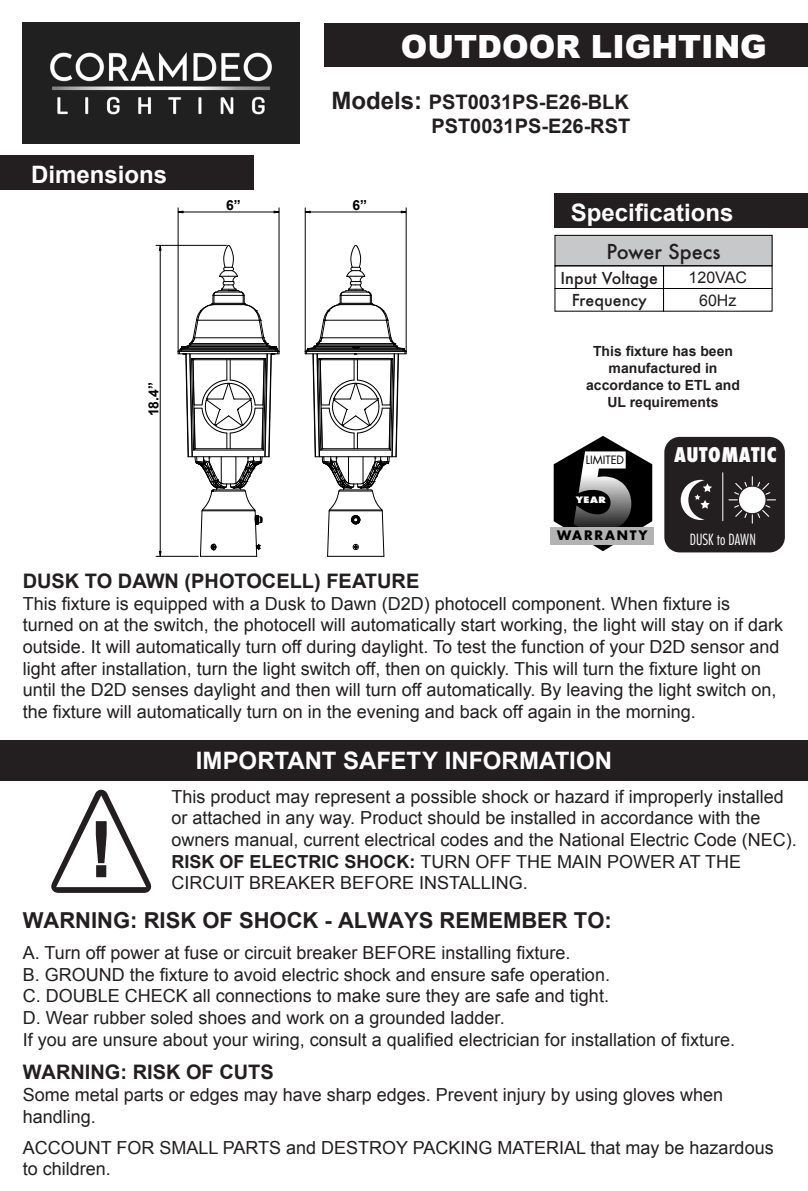
<style>
.page{position:relative;width:808px;height:1191px;background:#fff}
.page>*{position:absolute;margin:0;border:0;box-sizing:border-box;transform-origin:0 0}
.t1{font:900 32px "Arial";color:#fff}
.t2{font:700 24px "Arial";color:#fff}
.t3{font:500 24px "Futura";color:#fff}
.t4{font:700 22px "Arial";color:#231f20}
.t5{font:700 20px "Arial";color:#231f20}
.Paragraph_Style_1{font:500 20px "Futura";color:#231f20}
.t6{font:800 condensed 19.6px "Futura";letter-spacing:.025em;color:#fff}
.t7{font:18px/21.6px "Arial";color:#231f20}
.Paragraph_Style_1-2{font:500 16px "Futura";color:#231f20}
.Paragraph_Style_1-3{font:16px "Arial";color:#231f20}
.t8{font:300 condensed 15px "Futura Std";color:#fff}
.Paragraph_Style_1-4{font:700 14px/16.8px "Arial";color:#231f20;text-align:center}
.t9{font:700 13.8px "Arial";color:#000}
.t10{font:700 12.8px "Futura Std";letter-spacing:.145em;color:#000}
.t11{font:11.2px "Futura Std";color:#000}
.t12{font:800 8.6px "Futura Std";color:#fff;scale:1.11 1}
.s1{font-size:24px}
.s2{font-weight:700}
</style>
<div class="page">
<div style="left:325px;top:23px;width:483px;height:44px;background:#231f20"></div>
<div style="left:0;top:155px;width:253px;height:35px;background:#231f20"></div>
<img style="left:23px;top:23px;width:277px;height:121px">
<div style="left:554px;top:193px;width:254px;height:35px;background:#231f20"></div>
<div style="left:555px;top:235px;width:217px;height:31px;background:#c7c8ca"></div>
<div style="left:554px;top:235px;width:218px;height:31px;border:1px solid #000"></div>
<div style="left:554px;top:265px;width:110px;height:24px;border:1px solid #000"></div>
<div style="left:663px;top:265px;width:109px;height:24px;border:1px solid #000"></div>
<div style="left:554px;top:288px;width:110px;height:24px;border:1px solid #000"></div>
<div style="left:663px;top:288px;width:109px;height:24px;border:1px solid #000"></div>
<svg style="left:554px;top:436px;width:98px;height:115px"></svg>
<div style="left:550px;top:527px;width:104px;height:17px;background:#b3b3b3"></div>
<div style="left:664px;top:437px;width:121px;height:115px;background:#231f20;border-radius:15px"></div>
<svg style="left:681px;top:480px;width:31px;height:40px"></svg>
<svg style="left:722px;top:472px;width:54px;height:52px"></svg>
<div style="left:0;top:740px;width:808px;height:40px;background:#231f20"></div>
<svg style="left:37px;top:780px;width:128px;height:113px"></svg>
<hr style="left:156px;top:556px;width:42px;height:1px;background:#000">
<hr style="left:156px;top:245px;width:70px;height:1px;background:#000">
<hr style="left:160px;top:250px;width:1px;height:301px;background:#000">
<svg style="left:159px;top:551px;width:2px;height:6px"></svg>
<svg style="left:159px;top:244px;width:2px;height:7px"></svg>
<hr style="left:178px;top:208px;width:1px;height:144px;background:#000">
<hr style="left:279px;top:208px;width:1px;height:144px;background:#000">
<hr style="left:183px;top:212px;width:91px;height:1px;background:#000">
<svg style="left:274px;top:211px;width:6px;height:2px"></svg>
<hr style="left:305px;top:208px;width:1px;height:144px;background:#000">
<hr style="left:406px;top:208px;width:1px;height:144px;background:#000">
<hr style="left:310px;top:212px;width:91px;height:1px;background:#000">
<svg style="left:401px;top:211px;width:6px;height:2px"></svg>
<svg style="left:178px;top:245px;width:102px;height:312px"></svg>
<svg style="left:305px;top:245px;width:102px;height:312px"></svg>
<p class="t3" style="left:101px;top:157px;width:55px">sions</p>
<p class="t2" style="left:31px;top:158px;width:138px">Dimensions</p>
<p class="t9" style="left:145px;top:416px;width:35px;rotate:-90deg">18.4”</p>
<p class="t1" style="left:401px;top:24px;width:368px">OUTDOOR LIGHTING</p>
<p class="t5" style="left:331px;top:89px;width:299px"><span class="s1">Models:</span> PST0031PS-E26-BLK</p>
<p class="t5" style="left:431px;top:113px;width:200px">PST0031PS-E26-RST</p>
<p class="t9" style="left:226px;top:196px;width:16px">6”</p>
<p class="t9" style="left:353px;top:196px;width:16px">6”</p>
<p class="t2" style="left:571px;top:196px;width:164px">Specifications</p>
<p class="Paragraph_Style_1" style="left:606px;top:238px;width:116px">Power Specs</p>
<p class="Paragraph_Style_1-2" style="left:561px;top:267px;width:99px">Input Voltage</p>
<p class="Paragraph_Style_1-3" style="left:688px;top:267px;width:60px">120VAC</p>
<p class="Paragraph_Style_1-2" style="left:572px;top:289px;width:77px">Frequency</p>
<p class="Paragraph_Style_1-3" style="left:699px;top:289px;width:39px">60Hz</p>
<p class="Paragraph_Style_1-4" style="left:586px;top:343px;width:155px">This fixture has been manufactured in accordance to ETL and<br>UL requirements</p>
<p class="t11" style="left:586px;top:453px;width:40px">LIMITED</p>
<p class="t12" style="left:576px;top:494px;width:29px">YEAR</p>
<p class="t10" style="left:557px;top:527px;width:92px">WARRANTY</p>
<p class="t6" style="left:674px;top:441px;width:104px">AUTOMATIC</p>
<p class="t8" style="left:690px;top:530px;width:68px">DUSK to DAWN</p>
<p class="t5" style="left:23px;top:568px;width:398px">DUSK TO DAWN (PHOTOCELL) FEATURE</p>
<p class="t7" style="left:23px;top:593px;width:762px">This fixture is equipped with a Dusk to Dawn (D2D) photocell component. When fixture is turned on at the switch, the photocell will automatically start working, the light will stay on if dark outside. It will automatically turn off during daylight. To test the function of your D2D sensor and light after installation, turn the light switch off, then on quickly. This will turn the fixture light on until the D2D senses daylight and then will turn off automatically. By leaving the light switch on, the fixture will automatically turn on in the evening and back off again in the morning.</p>
<p class="t2" style="left:196px;top:744px;width:418px">IMPORTANT SAFETY INFORMATION</p>
<p class="t7" style="left:171px;top:786px;width:627px">This product may represent a possible shock or hazard if improperly installed or attached in any way. Product should be installed in accordance with the owners manual, current electrical codes and the National Electric Code (NEC).</p>
<p class="t7" style="left:171px;top:850px;width:571px"><span class="s2">RISK OF ELECTRIC SHOCK:</span> TURN OFF THE MAIN POWER AT THE<br>CIRCUIT BREAKER BEFORE INSTALLING.</p>
<p class="t4" style="left:23px;top:905px;width:591px">WARNING: RISK OF SHOCK - ALWAYS REMEMBER TO:</p>
<p class="t7" style="left:23px;top:942px;width:549px">A. Turn off power at fuse or circuit breaker BEFORE installing fixture.</p>
<p class="t7" style="left:23px;top:964px;width:589px">B. GROUND the fixture to avoid electric shock and ensure safe operation.</p>
<p class="t7" style="left:23px;top:985px;width:588px">C. DOUBLE CHECK all connections to make sure they are safe and tight.</p>
<p class="t7" style="left:23px;top:1007px;width:483px">D. Wear rubber soled shoes and work on a grounded ladder.</p>
<p class="t7" style="left:23px;top:1028px;width:714px">If you are unsure about your wiring, consult a qualified electrician for installation of fixture.</p>
<p class="t5" style="left:23px;top:1059px;width:253px">WARNING: RISK OF CUTS</p>
<p class="t7" style="left:23px;top:1084px;width:702px">Some metal parts or edges may have sharp edges. Prevent injury by using gloves when handling.</p>
<p class="t7" style="left:23px;top:1136px;width:752px">ACCOUNT FOR SMALL PARTS and DESTROY PACKING MATERIAL that may be hazardous to children.</p>
</div>
